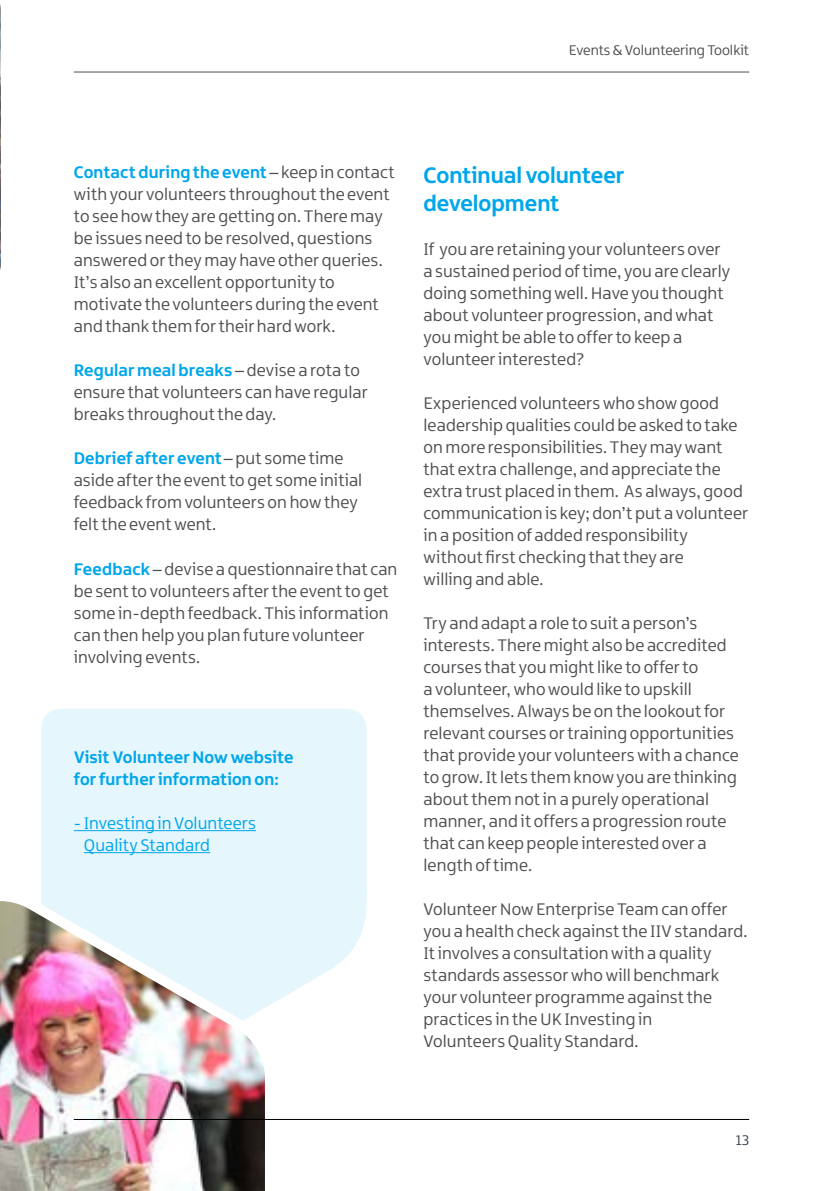
<style>
.page{position:relative;width:840px;height:1191px;background:#fff}
.page>*{position:absolute;margin:0;border:0;box-sizing:border-box;transform-origin:0 0}
.t1{font:700 24px/28px "Northern Ireland";letter-spacing:-.005em;color:#00a6eb}
.t2{font:18px/22px "Northern Ireland";letter-spacing:.005em;color:#504f53}
.t3{font:700 18px/22px "Northern Ireland";letter-spacing:.01em;color:#00a6eb}
.t4{font:18px/22px "Northern Ireland";letter-spacing:.005em;color:#00a6eb}
.t5{font:15px "Northern Ireland";color:#504f53}
.t6{font:15px "Northern Ireland";color:#3c4853}
.s1{font-weight:700;color:#00a6eb}
</style>
<div class="page">
<hr style="left:74px;top:72px;width:674px;height:1px;background:#504f53">
<div style="left:41px;top:709px;width:325px;height:290px;background:#e6f6fd"></div>
<svg style="left:0;top:4px;width:1px;height:266px"></svg>
<img style="left:0;top:885px;width:280px;height:306px">
<hr style="left:74px;top:830px;width:182px;height:1px;background:#00a6eb">
<hr style="left:84px;top:852px;width:126px;height:1px;background:#00a6eb">
<hr style="left:74px;top:1119px;width:674px;height:1px;background:#000">
<p class="t5" style="left:568px;top:41px;width:182px">Events &amp; Volunteering Toolkit</p>
<p class="t2" style="left:74px;top:162px;width:322px"><span class="s1">Contact during the event</span> – keep in contact with your volunteers throughout the event to see how they are getting on. There may be issues need to be resolved, questions answered or they may have other queries.<br>It’s also an excellent opportunity to motivate the volunteers during the event and thank them for their hard work.</p>
<p class="t2" style="left:74px;top:360px;width:295px"><span class="s1">Regular meal breaks</span> – devise a rota to ensure that volunteers can have regular breaks throughout the day.</p>
<p class="t2" style="left:74px;top:448px;width:290px"><span class="s1">Debrief after event</span> – put some time aside after the event to get some initial feedback from volunteers on how they felt the event went.</p>
<p class="t2" style="left:74px;top:558px;width:325px"><span class="s1">Feedback</span> – devise a questionnaire that can be sent to volunteers after the event to get some in-depth feedback. This information can then help you plan future volunteer involving events.</p>
<p class="t3" style="left:74px;top:745px;width:221px">Visit Volunteer Now website for further information on:</p>
<p class="t4" style="left:84px;top:812px;width:174px;text-indent:-10px">- Investing in Volunteers<br>Quality Standard</p>
<h1 class="t1" style="left:423px;top:160px;width:202px">Continual volunteer development</h1>
<p class="t2" style="left:423px;top:238px;width:308px">If you are retaining your volunteers over a sustained period of time, you are clearly doing something well. Have you thought about volunteer progression, and what you might be able to offer to keep a volunteer interested?</p>
<p class="t2" style="left:423px;top:392px;width:326px">Experienced volunteers who show good leadership qualities could be asked to take on more responsibilities. They may want that extra challenge, and appreciate the extra trust placed in them. As always, good communication is key; don’t put a volunteer in a position of added responsibility without first checking that they are<br>willing and able.</p>
<p class="t2" style="left:423px;top:612px;width:317px">Try and adapt a role to suit a person’s interests. There might also be accredited courses that you might like to offer to<br>a volunteer, who would like to upskill themselves. Always be on the lookout for relevant courses or training opportunities that provide your volunteers with a chance to grow. It lets them know you are thinking about them not in a purely operational manner, and it offers a progression route that can keep people interested over a length of time.</p>
<p class="t2" style="left:423px;top:898px;width:325px">Volunteer Now Enterprise Team can offer you a health check against the IIV standard.<br>It involves a consultation with a quality standards assessor who will benchmark your volunteer programme against the practices in the UK Investing in<br>Volunteers Quality Standard.</p>
<p class="t6" style="left:735px;top:1131px;width:15px">13</p>
</div>
